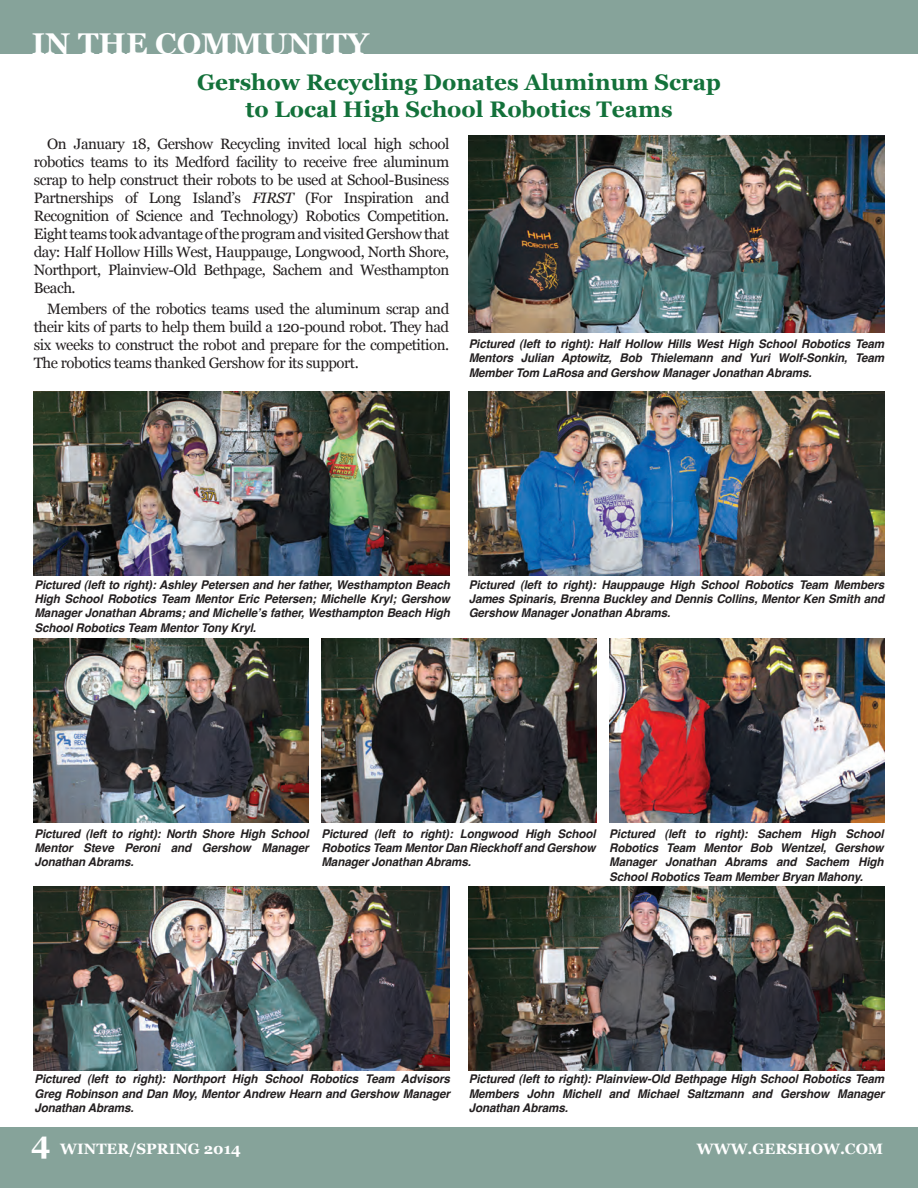
<style>
.page{position:relative;width:918px;height:1188px;background:#fff}
.page>*{position:absolute;margin:0;border:0;box-sizing:border-box;transform-origin:0 0}
.t1{font:700 30px "Georgia";color:#fff}
.t2{font:700 22.5px/27px "Georgia";color:#13713a;text-align:center}
.t3{font:15px/18px "Georgia";letter-spacing:-.03em;color:#231f20;text-align:justify}
.t4{font:700 15px "Georgia";color:#fff}
.t5{font:italic 700 12px/14.4px "Helvetica";letter-spacing:-.01em;color:#231f20;text-align:justify}
.s1{font-style:italic}
</style>
<div class="page">
<div style="left:0;top:0;width:918px;height:53px;background:#86a39a"></div>
<img style="left:34px;top:391px;width:415px;height:184px">
<img style="left:34px;top:639px;width:275px;height:183px">
<img style="left:34px;top:887px;width:415px;height:184px">
<img style="left:469px;top:391px;width:415px;height:184px">
<img style="left:322px;top:639px;width:274px;height:183px">
<img style="left:609px;top:639px;width:275px;height:183px">
<img style="left:469px;top:887px;width:415px;height:184px">
<img style="left:469px;top:135px;width:415px;height:198px">
<div style="left:0;top:1128px;width:918px;height:60px;background:#86a39a"></div>
<p class="t1" style="left:32px;top:21px;width:338px">IN THE COMMUNITY</p>
<p class="t2" style="left:197px;top:67px;width:526px">Gershow Recycling Donates Aluminum Scrap to Local High School Robotics Teams</p>
<p class="t3" style="left:34px;top:134px;width:417px;text-indent:14px">On January 18, Gershow Recycling invited local high school robotics teams to its Medford facility to receive free aluminum scrap to help construct their robots to be used at School-Business Partnerships of Long Island’s <span class="s1">FIRST</span> (For Inspiration and Recognition of Science and Technology) Robotics Competition.<br>Eight teams took advantage of the program and visited Gershow that day: Half Hollow Hills West, Hauppauge, Longwood, North Shore, Northport, Plainview-Old Bethpage, Sachem and Westhampton Beach.</p>
<p class="t3" style="left:34px;top:299px;width:417px;text-indent:14px">Members of the robotics teams used the aluminum scrap and their kits of parts to help them build a 120-pound robot. They had six weeks to construct the robot and prepare for the competition.<br>The robotics teams thanked Gershow for its support.</p>
<p class="t5" style="left:469px;top:337px;width:417px">Pictured (left to right): Half Hollow Hills West High School Robotics Team Mentors Julian Aptowitz, Bob Thielemann and Yuri Wolf-Sonkin, Team Member Tom LaRosa and Gershow Manager Jonathan Abrams.</p>
<p class="t5" style="left:34px;top:577px;width:417px">Pictured (left to right): Ashley Petersen and her father, Westhampton Beach High School Robotics Team Mentor Eric Petersen; Michelle Kryl; Gershow Manager Jonathan Abrams; and Michelle’s father, Westhampton Beach High School Robotics Team Mentor Tony Kryl.</p>
<p class="t5" style="left:469px;top:577px;width:417px">Pictured (left to right): Hauppauge High School Robotics Team Members James Spinaris, Brenna Buckley and Dennis Collins, Mentor Ken Smith and Gershow Manager Jonathan Abrams.</p>
<p class="t5" style="left:34px;top:826px;width:276px">Pictured (left to right): North Shore High School Mentor Steve Peroni and Gershow Manager Jonathan Abrams.</p>
<p class="t5" style="left:321px;top:826px;width:276px">Pictured (left to right): Longwood High School Robotics Team Mentor Dan Rieckhoff and Gershow Manager Jonathan Abrams.</p>
<p class="t5" style="left:609px;top:826px;width:276px">Pictured (left to right): Sachem High School Robotics Team Mentor Bob Wentzel, Gershow Manager Jonathan Abrams and Sachem High School Robotics Team Member Bryan Mahony.</p>
<p class="t5" style="left:34px;top:1072px;width:417px">Pictured (left to right): Northport High School Robotics Team Advisors Greg Robinson and Dan Moy, Mentor Andrew Hearn and Gershow Manager Jonathan Abrams.</p>
<p class="t5" style="left:469px;top:1072px;width:417px">Pictured (left to right): Plainview-Old Bethpage High School Robotics Team Members John Michell and Michael Saltzmann and Gershow Manager Jonathan Abrams.</p>
<p class="t1" style="left:31px;top:1120px;width:21px">4</p>
<p class="t4" style="left:60px;top:1137px;width:182px">WINTER/SPRING 2014</p>
<p class="t4" style="left:697px;top:1138px;width:188px">WWW.GERSHOW.COM</p>
</div>
